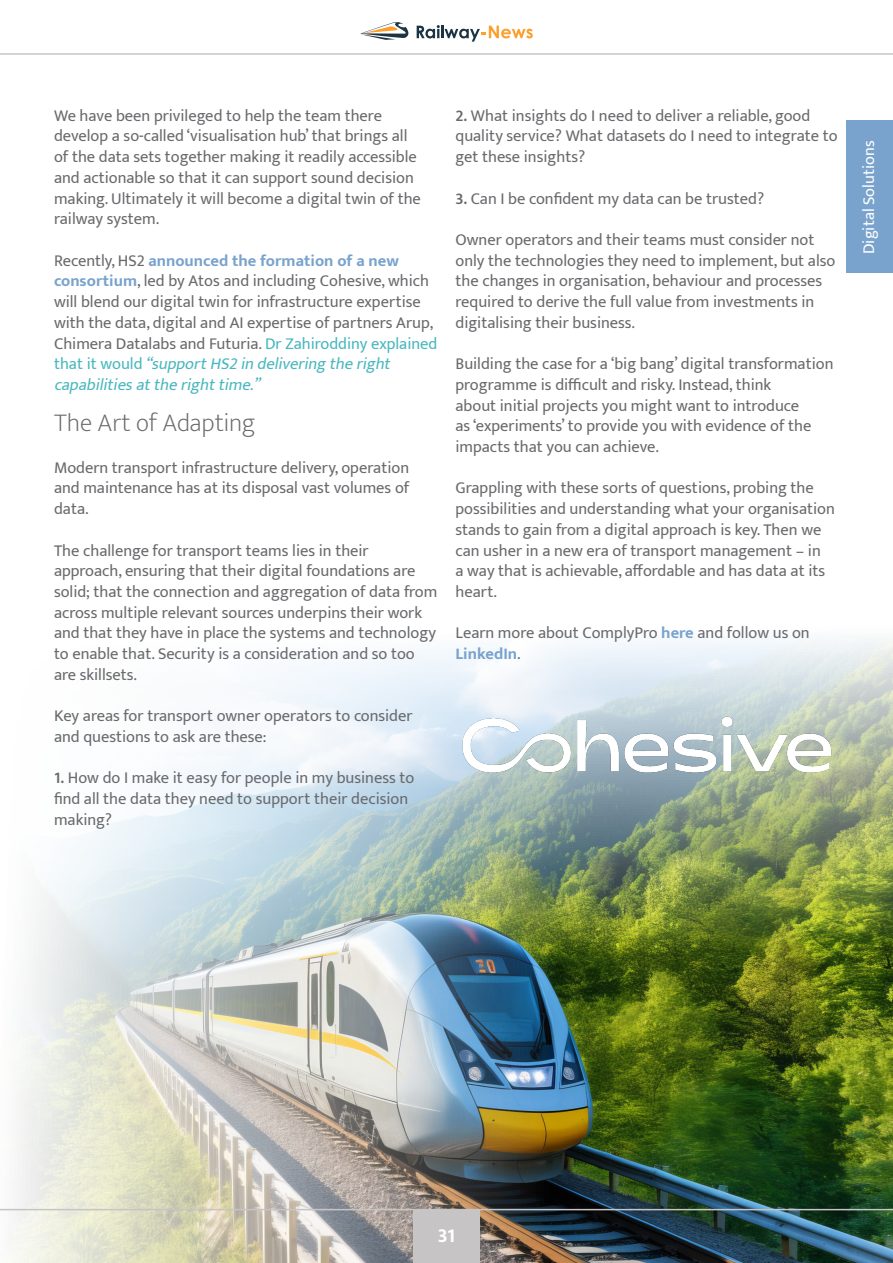
<style>
.page{position:relative;width:893px;height:1263px;background:#fff}
.page>*{position:absolute;margin:0;border:0;box-sizing:border-box;transform-origin:0 0}
.t1{font:200 25.5px "Mukta";color:#696a6d}
.t2{font:700 21px "Mukta Mahee";color:#fff}
.t3{font:16.5px/20.7px "Mukta";color:#696a6d}
.t4{font:16.5px "Mukta";color:#fff}
.s1{font-weight:700;color:#79a3cd}
.s2{color:#49b7be}
.s3{font-style:italic;color:#49b7be}
.s4{font-weight:600}
</style>
<div class="page">
<img style="left:0;top:639px;width:893px;height:624px">
<img style="left:452px;top:680px;width:391px;height:103px">
<div style="left:846px;top:121px;width:47px;height:152px;background:#79a3cd"></div>
<svg style="left:360px;top:22px;width:49px;height:18px"></svg>
<svg style="left:417px;top:25px;width:116px;height:17px"></svg>
<hr style="left:0;top:53px;width:893px;height:2px;background:#c7c5c6">
<div style="left:413px;top:1209px;width:67px;height:54px;background:#c7c4c6"></div>
<hr style="left:0;top:1209px;width:893px;height:1px;background:#c7c4c6">
<p class="t3" style="left:54px;top:105px;width:368px">We have been privileged to help the team there develop a so-called ‘visualisation hub’ that brings all of the data sets together making it readily accessible and actionable so that it can support sound decision making. Ultimately it will become a digital twin of the railway system.</p>
<p class="t3" style="left:54px;top:250px;width:385px">Recently, HS2 <span class="s1">announced the formation of a new consortium</span>, led by Atos and including Cohesive, which will blend our digital twin for infrastructure expertise with the data, digital and AI expertise of partners Arup, Chimera Datalabs and Futuria. <span class="s2">Dr Zahiroddiny explained t h a t i t w o u l d</span> <span class="s3">“supportHS2indelivering theright capabilitiesattherighttime.”</span></p>
<p class="t1" style="left:54px;top:402px;width:203px">The Art of Adapting</p>
<p class="t3" style="left:54px;top:457px;width:357px;text-align:justify">Modern transport infrastructure delivery, operation and maintenance has at its disposal vast volumes of data.</p>
<p class="t3" style="left:54px;top:539px;width:385px">The challenge for transport teams lies in their approach, ensuring that their digital foundations are solid; that the connection and aggregation of data from across multiple relevant sources underpins their work and that they have in place the systems and technology to enable that. Security is a consideration and so too are skillsets.</p>
<p class="t3" style="left:54px;top:705px;width:360px">Key areas for transport owner operators to consider and questions to ask are these:</p>
<p class="t3" style="left:54px;top:767px;width:362px"><span class="s4">1.</span> How do I make it easy for people in my business to find all the data they need to support their decision making?</p>
<p class="t3" style="left:455px;top:105px;width:384px"><span class="s4">2.</span> What insights do I need to deliver a reliable, good quality service? What datasets do I need to integrate to get these insights?</p>
<p class="t3" style="left:455px;top:188px;width:310px"><span class="s4">3.</span> Can I be confident my data can be trusted?</p>
<p class="t3" style="left:455px;top:229px;width:381px">Owner operators and their teams must consider not only the technologies they need to implement, but also the changes in organisation, behaviour and processes required to derive the full value from investments in digitalising their business.</p>
<p class="t3" style="left:455px;top:353px;width:380px">Building the case for a ‘big bang’ digital transformation programme is difficult and risky. Instead, think<br>about initial projects you might want to introduce<br>as ‘experiments’ to provide you with evidence of the impacts that you can achieve.</p>
<p class="t3" style="left:455px;top:477px;width:381px">Grappling with these sorts of questions, probing the possibilities and understanding what your organisation stands to gain from a digital approach is key. Then we can usher in a new era of transport management – in<br>a way that is achievable, affordable and has data at its heart.</p>
<p class="t3" style="left:455px;top:622px;width:356px">Learn more about ComplyPro <span class="s1">here</span> and follow us on<br><span class="s1">LinkedIn</span>.</p>
<p class="t4" style="left:859px;top:254px;width:115px;rotate:-90deg">Digital Solutions</p>
<p class="t2" style="left:438px;top:1222px;width:19px">31</p>
</div>
